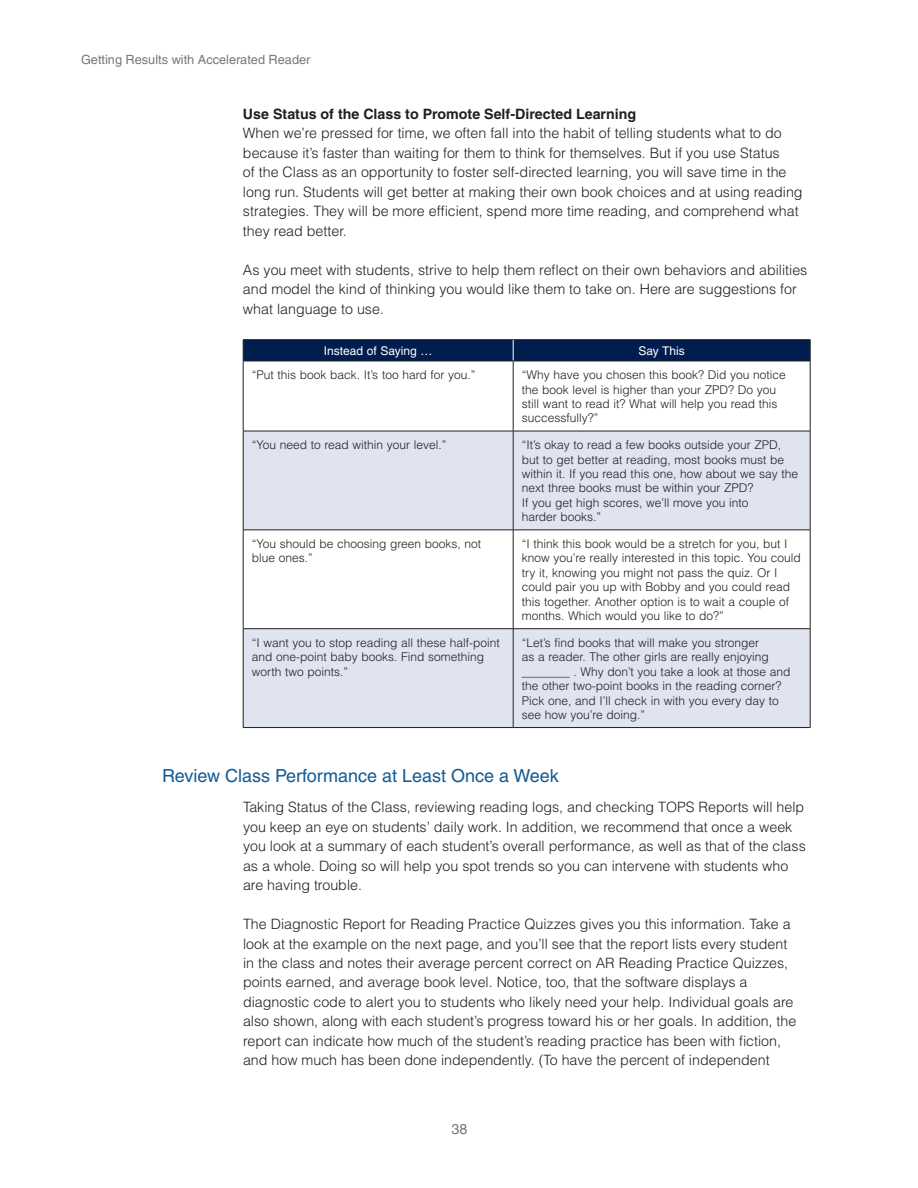
<style>
.page{position:relative;width:918px;height:1188px;background:#fff}
.page>*{position:absolute;margin:0;border:0;box-sizing:border-box;transform-origin:0 0}
.t1{font:18px "Helvetica";color:#125a96}
.t2{font:300 14.25px/19.5px "Helvetica";color:#231f20}
.t3{font:700 14.25px "Helvetica";color:#231f20}
.t4{font:14.25px "Helvetica";color:#76787b}
.t5{font:12.75px "Helvetica";color:#76787b}
.t6{font:300 12px/14.4px "Helvetica";color:#231f20}
.t7{font:12px "Helvetica";color:#fff}
</style>
<div class="page">
<svg style="left:244px;top:432px;width:566px;height:295px;fill:#dfe4f0"></svg>
<hr style="left:243px;top:361px;width:1px;height:70px;background:#231f20">
<hr style="left:513px;top:361px;width:1px;height:70px;background:#231f20">
<hr style="left:810px;top:361px;width:1px;height:70px;background:#231f20">
<hr style="left:243px;top:431px;width:270px;height:1px;background:#231f20">
<hr style="left:243px;top:431px;width:1px;height:99px;background:#231f20">
<hr style="left:513px;top:431px;width:297px;height:1px;background:#231f20">
<hr style="left:513px;top:431px;width:1px;height:99px;background:#231f20">
<hr style="left:810px;top:431px;width:1px;height:99px;background:#231f20">
<hr style="left:243px;top:530px;width:270px;height:1px;background:#231f20">
<hr style="left:243px;top:530px;width:1px;height:99px;background:#231f20">
<hr style="left:513px;top:530px;width:297px;height:1px;background:#231f20">
<hr style="left:513px;top:530px;width:1px;height:99px;background:#231f20">
<hr style="left:810px;top:530px;width:1px;height:99px;background:#231f20">
<hr style="left:243px;top:628px;width:270px;height:1px;background:#231f20">
<hr style="left:243px;top:629px;width:1px;height:98px;background:#231f20">
<hr style="left:513px;top:628px;width:297px;height:1px;background:#231f20">
<hr style="left:513px;top:629px;width:1px;height:98px;background:#231f20">
<hr style="left:810px;top:629px;width:1px;height:98px;background:#231f20">
<hr style="left:243px;top:339px;width:270px;height:1px;background:#231f20">
<hr style="left:513px;top:339px;width:297px;height:1px;background:#231f20">
<svg style="left:243px;top:340px;width:568px;height:21px;background:#011d4c"></svg>
<hr style="left:243px;top:361px;width:270px;height:1px;background:#231f20">
<hr style="left:513px;top:361px;width:297px;height:1px;background:#231f20">
<hr style="left:243px;top:727px;width:270px;height:1px;background:#231f20">
<hr style="left:513px;top:727px;width:297px;height:1px;background:#231f20">
<p class="t5" style="left:81px;top:52px;width:231px">Getting Results with Accelerated Reader</p>
<p class="t3" style="left:243px;top:105px;width:395px">Use Status of the Class to Promote Self-Directed Learning</p>
<p class="t2" style="left:243px;top:124px;width:561px">When we’re pressed for time, we often fall into the habit of telling students what to do because it’s faster than waiting for them to think for themselves. But if you use Status<br>of the Class as an opportunity to foster self-directed learning, you will save time in the long run. Students will get better at making their own book choices and at using reading strategies. They will be more efficient, spend more time reading, and comprehend what they read better.</p>
<p class="t2" style="left:243px;top:260px;width:566px">As you meet with students, strive to help them reflect on their own behaviors and abilities and model the kind of thinking you would like them to take on. Here are suggestions for what language to use.</p>
<p class="t7" style="left:324px;top:344px;width:110px">I nstead of Saying …</p>
<p class="t7" style="left:639px;top:344px;width:48px">Say This</p>
<p class="t6" style="left:252px;top:368px;width:225px">“Put this book back. It’s too hard for you.”</p>
<p class="t6" style="left:522px;top:368px;width:266px">“Why have you chosen this book? Did you notice the book level is higher than your ZPD? Do you still want to read it? What will help you read this successfully?”</p>
<p class="t6" style="left:252px;top:438px;width:196px">“You need to read within your level.”</p>
<p class="t6" style="left:522px;top:438px;width:278px">“It’s okay to read a few books outside your ZPD, but to get better at reading, most books must be within it. If you read this one, how about we say the next three books must be within your ZPD?<br>If you get high scores, we’ll move you into<br>harder books.”</p>
<p class="t6" style="left:252px;top:537px;width:231px">“You should be choosing green books, not blue ones.”</p>
<p class="t6" style="left:522px;top:537px;width:281px">“I think this book would be a stretch for you, but I know you’re really interested in this topic. You could try it, knowing you might not pass the quiz. Or I could pair you up with Bobby and you could read this together. Another option is to wait a couple of months. Which would you like to do?”</p>
<p class="t6" style="left:252px;top:635px;width:249px">“I want you to stop reading all these half-point and one-point baby books. Find something worth two points.”</p>
<p class="t6" style="left:522px;top:635px;width:270px">“Let’s find books that will make you stronger<br>as a reader. The other girls are really enjoying ________ . Why don’t you take a look at those and the other two-point books in the reading corner?<br>Pick one, and I’ll check in with you every day to see how you’re doing.”</p>
<p class="t1" style="left:162px;top:765px;width:398px">Review Class Performance at Least Once a Week</p>
<p class="t2" style="left:243px;top:797px;width:564px">Taking Status of the Class, reviewing reading logs, and checking TOPS Reports will help you keep an eye on students’ daily work. In addition, we recommend that once a week you look at a summary of each student’s overall performance, as well as that of the class as a whole. Doing so will help you spot trends so you can intervene with students who are having trouble.</p>
<p class="t2" style="left:243px;top:914px;width:555px">The Diagnostic Report for Reading Practice Quizzes gives you this information. Take a look at the example on the next page, and you’ll see that the report lists every student in the class and notes their average percent correct on AR Reading Practice Quizzes, points earned, and average book level. Notice, too, that the software displays a diagnostic code to alert you to students who likely need your help. Individual goals are also shown, along with each student’s progress toward his or her goals. In addition, the report can indicate how much of the student’s reading practice has been with fiction, and how much has been done independently. (To have the percent of independent</p>
<p class="t4" style="left:452px;top:1121px;width:17px">38</p>
</div>
